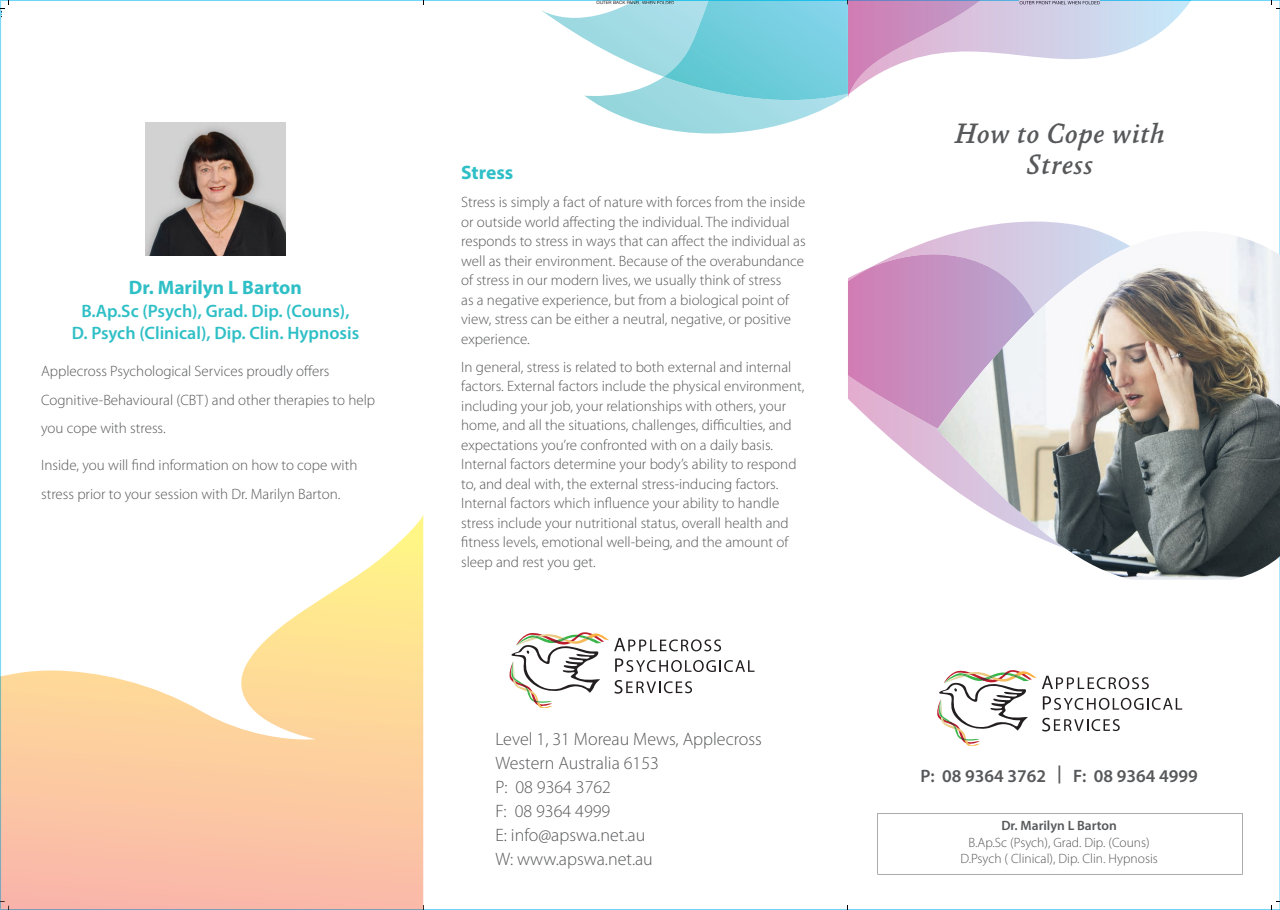
<style>
.page{position:relative;width:1280px;height:910px;background:#fff}
.page>*{position:absolute;margin:0;border:0;box-sizing:border-box;transform-origin:0 0}
.t1{font:italic 500 28.5px/31.5px "Absara TF";color:#57585a;text-align:center}
.t2{font:700 19.5px "Myriad Pro";color:#2fbfc6}
.t3{font:300 18px/24px "Myriad Pro";color:#57585a}
.t4{font:600 18px/22.5px "Myriad Pro";color:#2fbfc6;text-align:center}
.t5{font:600 18px "Myriad Pro";color:#57585a}
.t6{font:300 15px/19.5px "Myriad Pro";color:#57585a}
.t7{font:300 13.5px/16.5px "Myriad Pro";color:#57585a;text-align:center}
.t8{font:600 13.5px "Myriad Pro";color:#57585a}
.t9{font:4.5px "Helvetica Neue";color:#231f20}
</style>
<div class="page">
<svg style="left:0;top:0;width:10px;height:18px"></svg>
<svg style="left:1271px;top:0;width:9px;height:9px"></svg>
<svg style="left:1271px;top:901px;width:9px;height:9px"></svg>
<svg style="left:509px;top:632px;width:245px;height:76px"></svg>
<svg style="left:937px;top:670px;width:245px;height:76px"></svg>
<img style="left:848px;top:254px;width:89px;height:223px">
<svg style="left:541px;top:0;width:650px;height:134px"></svg>
<svg style="left:963px;top:164px;width:317px;height:438px"></svg>
<img style="left:937px;top:231px;width:343px;height:349px">
<svg style="left:0;top:514px;width:423px;height:162px"></svg>
<svg style="left:0;top:676px;width:423px;height:234px;background:#facaa5"></svg>
<svg style="left:0;top:901px;width:10px;height:9px"></svg>
<img style="left:146px;top:122px;width:139px;height:133px">
<svg style="left:877px;top:813px;width:365px;height:61px"></svg>
<h2 class="t2" style="left:129px;top:275px;width:174px">Dr. Marilyn L Barton</h2>
<p class="t4" style="left:72px;top:299px;width:289px">B.Ap.Sc (Psych), Grad. Dip. (Couns),<br>D. Psych (Clinical), Dip. Clin. Hypnosis</p>
<p class="t6" style="left:41px;top:357px;width:336px;line-height:28.5px">Applecross Psychological Services proudly offers<br>Cognitive-Behavioural (CBT) and other therapies to help you cope with stress.</p>
<p class="t6" style="left:41px;top:451px;width:318px;line-height:28.5px">Inside, you will find information on how to cope with stress prior to your session with Dr. Marilyn Barton.</p>
<p class="t9" style="left:597px;top:-1px;width:79px">OUTER BACK PANEL WHEN FOLDED</p>
<h2 class="t2" style="left:461px;top:160px;width:54px">Stress</h2>
<p class="t6" style="left:461px;top:193px;width:346px">Stress is simply a fact of nature with forces from the inside or outside world affecting the individual. The individual responds to stress in ways that can affect the individual as well as their environment. Because of the overabundance of stress in our modern lives, we usually think of stress<br>as a negative experience, but from a biological point of view, stress can be either a neutral, negative, or positive experience.</p>
<p class="t6" style="left:461px;top:357px;width:345px">In general, stress is related to both external and internal factors. External factors include the physical environment, including your job, your relationships with others, your home, and all the situations, challenges, difficulties, and expectations you’re confronted with on a daily basis.<br>Internal factors determine your body’s ability to respond to, and deal with, the external stress-inducing factors.<br>Internal factors which influence your ability to handle stress include your nutritional status, overall health and fitness levels, emotional well-being, and the amount of sleep and rest you get.</p>
<p class="t3" style="left:495px;top:727px;width:268px">Level 1, 31 Moreau Mews, Applecross<br>Western Australia 6153<br>P: 08 9364 3762<br>F: 08 9364 4999<br>E: info@apswa.net.au<br>W: www.apswa.net.au</p>
<h1 class="t1" style="left:954px;top:118px;width:212px">How to Cope with<br>Stress</h1>
<p class="t5" style="left:920px;top:764px;width:279px">P: 08 9364 3762 | F: 08 9364 4999</p>
<p class="t8" style="left:1001px;top:817px;width:117px">Dr. Marilyn L Barton</p>
<p class="t7" style="left:960px;top:834px;width:199px">B.Ap.Sc (Psych), Grad. Dip. (Couns)<br>D.Psych ( Clinical), Dip. Clin. Hypnosis</p>
</div>
